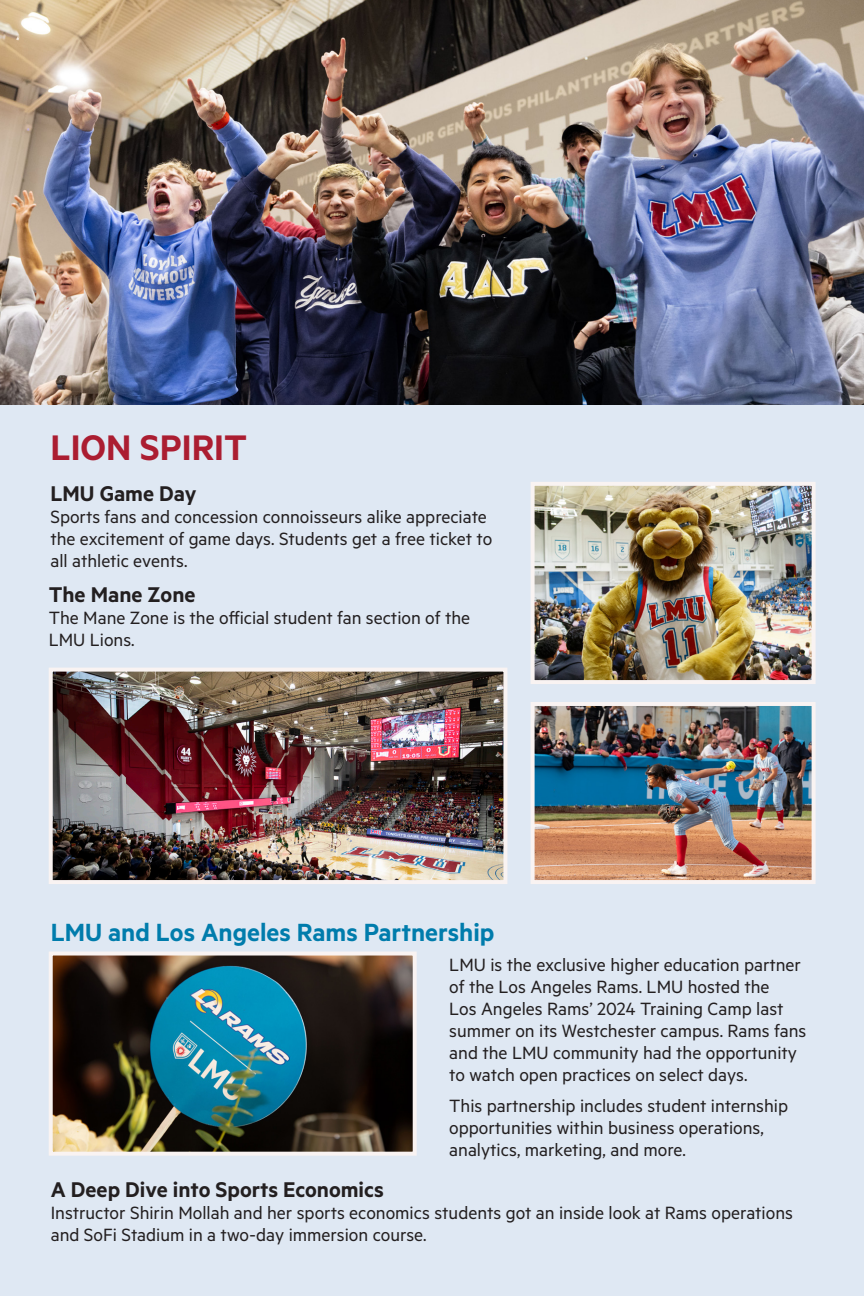
<style>
.page{position:relative;width:864px;height:1296px;background:#fff}
.page>*{position:absolute;margin:0;border:0;box-sizing:border-box;transform-origin:0 0}
.t1{font:600 40px "Metric";color:#ab1d31}
.t2{font:600 28px "Metric";color:#007cac}
.t3{font:600 24px "Metric";color:#231f20}
.t4{font:20px/22px "Metric";color:#231f20}
</style>
<div class="page">
<div style="left:0;top:364px;width:864px;height:932px;background:#dfe8f3"></div>
<img style="left:0;top:0;width:864px;height:405px">
<img style="left:536px;top:487px;width:275px;height:192px">
<div style="left:531px;top:482px;width:285px;height:202px;border:4px solid #f9f3f2"></div>
<img style="left:54px;top:673px;width:448px;height:206px">
<div style="left:49px;top:668px;width:458px;height:216px;border:4px solid #f9f3f2"></div>
<img style="left:536px;top:707px;width:275px;height:172px">
<div style="left:531px;top:702px;width:285px;height:182px;border:4px solid #f9f3f2"></div>
<img style="left:54px;top:957px;width:358px;height:194px">
<div style="left:49px;top:952px;width:368px;height:204px;border:4px solid #f9f3f2"></div>
<p class="t1" style="left:50px;top:424px;width:198px">LION SPIRIT</p>
<p class="t3" style="left:50px;top:479px;width:147px">LMU Game Day</p>
<p class="t4" style="left:50px;top:505px;width:443px">Sports fans and concession connoisseurs alike appreciate the excitement of game days. Students get a free ticket to all athletic events.</p>
<p class="t3" style="left:49px;top:580px;width:148px">The Mane Zone</p>
<p class="t4" style="left:49px;top:606px;width:423px">The Mane Zone is the oficial student fan section of the<br>LMU Lions.</p>
<p class="t2" style="left:51px;top:916px;width:445px">LMU and Los Angeles Rams Partnership</p>
<p class="t4" style="left:449px;top:953px;width:359px">LMU is the exclusive higher education partner of the Los Angeles Rams. LMU hosted the<br>Los Angeles Rams’ 2024 Training Camp last summer on its Westchester campus. Rams fans and the LMU community had the opportunity to watch open practices on select days.</p>
<p class="t4" style="left:449px;top:1094px;width:340px">This partnership includes student internship opportunities within business operations, analytics, marketing, and more.</p>
<p class="t3" style="left:51px;top:1175px;width:335px">A Deep Dive into Sports Economics</p>
<p class="t4" style="left:51px;top:1201px;width:744px">Instructor Shirin Mollah and her sports economics students got an inside look at Rams operations and SoFi Stadium in a two-day immersion course.</p>
</div>
